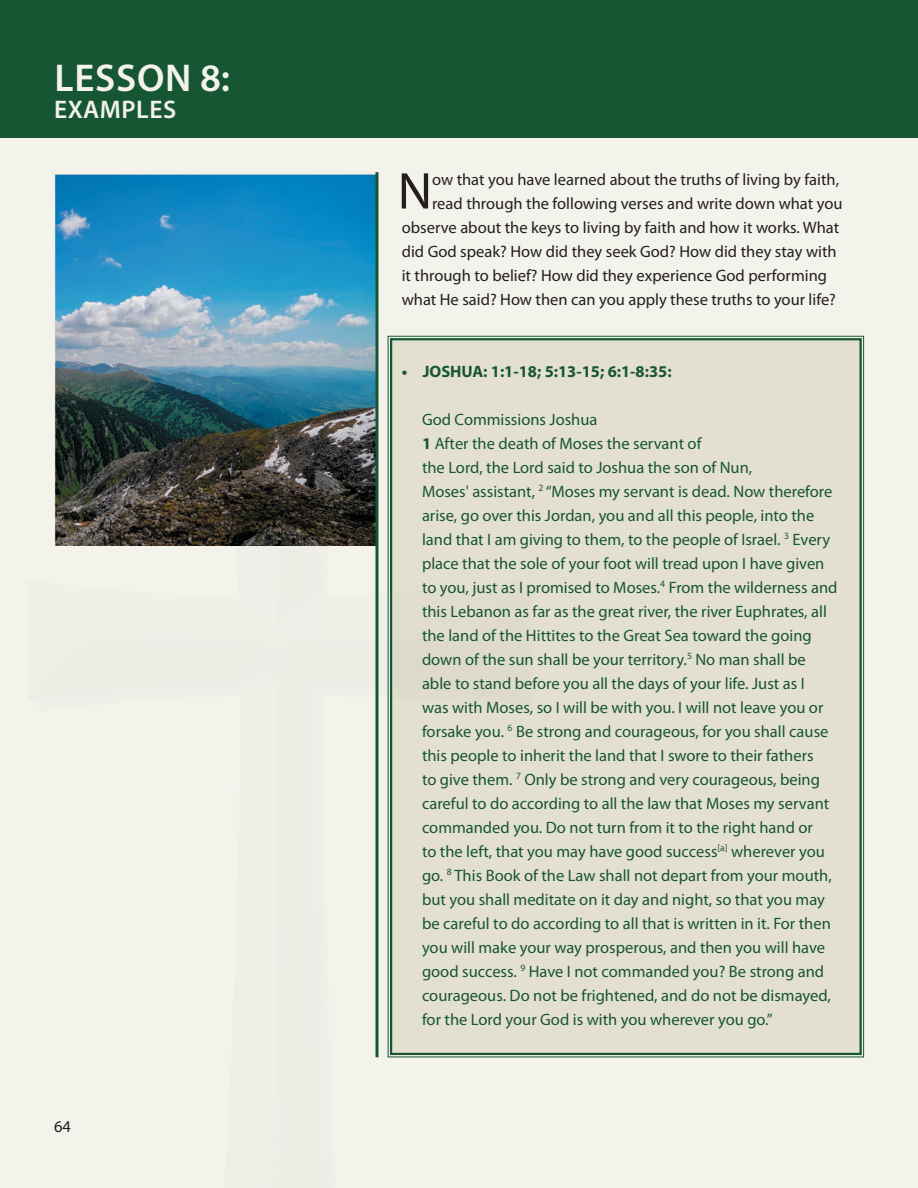
<style>
.page{position:relative;width:918px;height:1188px;background:#f3f2eb}
.page>*{position:absolute;margin:0;border:0;box-sizing:border-box;transform-origin:0 0}
.t1{font:52.05px "Myriad Pro";color:#231f20}
.t2{font:600 38.85px "Myriad Pro";letter-spacing:.02em;color:#f3f2eb}
.t3{font:600 25.5px "Myriad Pro";letter-spacing:.02em;color:#f3f2eb}
.t4{font:16.5px/24px "Myriad Pro";color:#175632}
.t5{font:16.5px "Myriad Pro";color:#231f20}
.t6{font:700 16.5px "Myriad Pro";color:#175632}
.s1{font-weight:700}
</style>
<div class="page">
<div style="left:0;top:0;width:918px;height:138px;background:#175632"></div>
<div style="left:387px;top:336px;width:477px;height:722px;background:#e4e0d0"></div>
<div style="left:0;top:359px;width:571px;height:829px;background:#231f20;opacity:.75"></div>
<img style="left:54px;top:172px;width:322px;height:373px">
<hr style="left:376px;top:172px;width:3px;height:885px;background:#175632">
<h2 class="t2" style="left:54px;top:53px;width:177px">LESSON 8:</h2>
<h3 class="t3" style="left:54px;top:93px;width:123px">EXAMPLES</h3>
<p class="t5" style="left:54px;top:1116px;width:18px">64</p>
<h1 class="t1" style="left:398px;top:159px;width:36px">N</h1>
<p class="t5" style="left:432px;top:169px;width:409px">ow that you have learned about the truths of living by faith,</p>
<p class="t5" style="left:432px;top:193px;width:412px">read through the following verses and write down what you</p>
<p class="t5" style="left:402px;top:217px;width:439px">observe about the keys to living by faith and how it works. What</p>
<p class="t5" style="left:402px;top:241px;width:436px">did God speak? How did they seek God? How did they stay with</p>
<p class="t5" style="left:402px;top:265px;width:427px">it through to belief? How did they experience God performing</p>
<p class="t5" style="left:402px;top:289px;width:436px">what He said? How then can you apply these truths to your life?</p>
<p class="t6" style="left:402px;top:360px;width:271px">• JOSHUA: 1:1-18; 5:13-15; 6:1-8:35:</p>
<p class="t4" style="left:422px;top:407px;width:417px">God Commissions Joshua<br><span class="s1">1</span> After the death of Moses the servant of<br>the Lord, the Lord said to Joshua the son of Nun,<br>Moses' assistant, <sup>2</sup> “Moses my servant is dead. Now therefore arise, go over this Jordan, you and all this people, into the land that I am giving to them, to the people of Israel. <sup>3</sup> Every place that the sole of your foot will tread upon I have given to you, just as I promised to Moses.<sup>4</sup> From the wilderness and this Lebanon as far as the great river, the river Euphrates, all the land of the Hittites to the Great Sea toward the going down of the sun shall be your territory.<sup>5</sup> No man shall be able to stand before you all the days of your life. Just as I<br>was with Moses, so I will be with you. I will not leave you or forsake you. <sup>6</sup> Be strong and courageous, for you shall cause this people to inherit the land that I swore to their fathers<br>to give them. <sup>7</sup> Only be strong and very courageous, being careful to do according to all the law that Moses my servant commanded you. Do not turn from it to the right hand or<br>to the left, that you may have good success<sup>[a]</sup> wherever you go. <sup>8</sup> This Book of the Law shall not depart from your mouth, but you shall meditate on it day and night, so that you may be careful to do according to all that is written in it. For then you will make your way prosperous, and then you will have good success. <sup>9</sup> Have I not commanded you? Be strong and courageous. Do not be frightened, and do not be dismayed, for the Lord your God is with you wherever you go.”</p>
</div>
